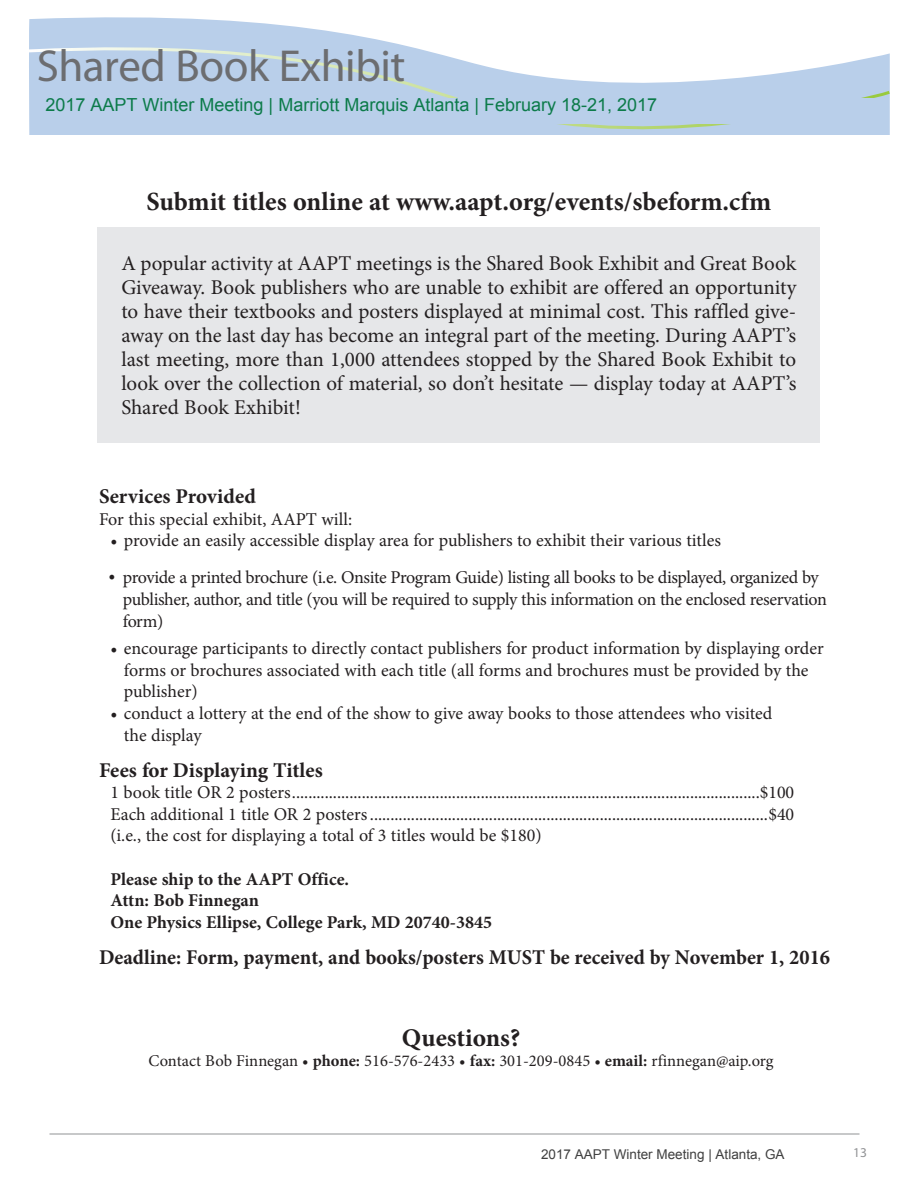
<style>
.page{position:relative;width:918px;height:1188px;background:#fff}
.page>*{position:absolute;margin:0;border:0;box-sizing:border-box;transform-origin:0 0}
.t1{font:45px "Myriad Pro";letter-spacing:-.01em;color:#6c6d70}
.t2{font:700 26.25px "Minion Pro";color:#231f20}
.t3{font:700 25.5px "Minion Pro";color:#231f20}
.t4{font:21px/24px "Minion Pro";color:#231f20;text-align:justify}
.t5{font:700 21px "Minion Pro";color:#231f20}
.t6{font:18px/21.6px "Minion Pro";letter-spacing:-.005em;color:#231f20}
.t7{font:18px/21.6px "Minion Pro";letter-spacing:-.025em;color:#231f20}
.t8{font:700 18px/21.6px "Minion Pro";color:#231f20}
.t9{font:18px "Arial";color:#0c7b4a}
.t10{font:16.5px "Minion Pro";color:#231f20}
.t11{font:13.5px "Arial";color:#404040}
.t12{font:13.5px "Myriad Pro";color:#919295}
.s1{font-weight:700}
</style>
<div class="page">
<svg style="left:29px;top:17px;width:340px;height:21px;fill:#b9cfea"></svg>
<svg style="left:29px;top:38px;width:861px;height:97px"></svg>
<hr style="left:50px;top:1134px;width:810px;height:1px;background:#919295">
<div style="left:97px;top:227px;width:723px;height:215px;background:#e6e7e9"></div>
<div style="left:31px;top:98px;width:853px;height:25px;background:#b9cfea"></div>
<h1 class="t1" style="left:37px;top:41px;width:370px">Shared Book Exhibit</h1>
<p class="t9" style="left:46px;top:92px;width:613px">2017 AAPT Winter Meeting | Marriott Marquis Atlanta | February 18-21, 2017</p>
<h2 class="t2" style="left:146px;top:183px;width:626px">Submit titles online at www.aapt.org/events/sbeform.cfm</h2>
<p class="t4" style="left:121px;top:252px;width:677px">A popular activity at AAPT meetings is the Shared Book Exhibit and Great Book Giveaway. Book publishers who are unable to exhibit are offered an opportunity to have their textbooks and posters displayed at minimal cost. This raffled give&shy;away on the last day has become an integral part of the meeting. During AAPT’s last meeting, more than 1,000 attendees stopped by the Shared Book Exhibit to look over the collection of material, so don’t hesitate — display today at AAPT’s Shared Book Exhibit!</p>
<p class="t5" style="left:99px;top:482px;width:159px">Services Provided</p>
<p class="t6" style="left:99px;top:508px;width:255px">For this special exhibit, AAPT will:</p>
<p class="t6" style="left:110px;top:530px;width:612px">• provide an easily accessible display area for publishers to exhibit their various titles</p>
<p class="t7" style="left:123px;top:567px;width:706px;text-indent:-15px">• provide a printed brochure (i.e. Onsite Program Guide) listing all books to be displayed, organized by publisher, author, and title (you will be required to supply this information on the enclosed reservation form)</p>
<p class="t6" style="left:124px;top:638px;width:701px;text-indent:-14px">• encourage participants to directly contact publishers for product information by displaying order forms or brochures associated with each title (all forms and brochures must be provided by the publisher)</p>
<p class="t6" style="left:124px;top:703px;width:650px;text-indent:-14px">• conduct a lottery at the end of the show to give away books to those attendees who visited the display</p>
<p class="t5" style="left:99px;top:755px;width:225px">Fees for Displaying Titles</p>
<p class="t6" style="left:110px;top:782px;width:685px;text-align:justify">1 book title OR 2 posters..................................................................................................................$100<br>Each additional 1 title OR 2 posters.................................................................................................$40 (i.e., the cost for displaying a total of 3 titles would be $180)</p>
<p class="t8" style="left:110px;top:868px;width:383px">Please ship to the AAPT Office.<br>Attn: Bob Finnegan<br>One Physics Ellipse, College Park, MD 20740-3845</p>
<p class="t5" style="left:99px;top:942px;width:733px">Deadline: Form, payment, and books/posters MUST be received by November 1, 2016</p>
<h3 class="t3" style="left:402px;top:1020px;width:120px">Questions?</h3>
<p class="t10" style="left:149px;top:1050px;width:627px">Contact Bob Finnegan • <span class="s1">phone:</span> 516-576-2433 • <span class="s1">fax:</span> 301-209-0845 • <span class="s1">email:</span> rfinnegan@aip.org</p>
<p class="t11" style="left:541px;top:1145px;width:245px">2017 AAPT Winter Meeting | Atlanta, GA</p>
<p class="t12" style="left:853px;top:1146px;width:15px">13</p>
</div>
